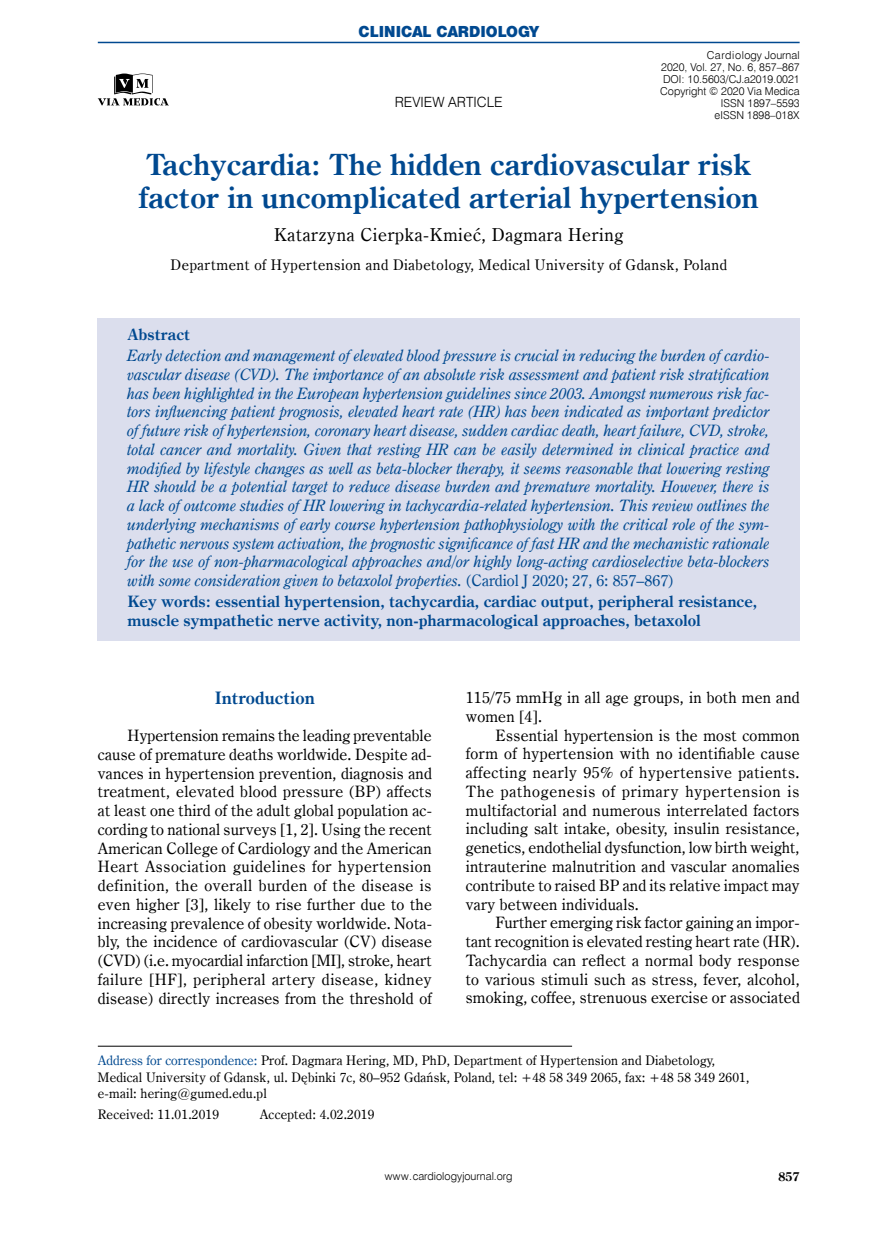
<style>
.page{position:relative;width:872px;height:1234px;background:#fff}
.page>*{position:absolute;margin:0;border:0;box-sizing:border-box;transform-origin:0 0}
.t1{font:700 29.4px/33px "Century Oldst EU";color:#004990}
.t2{font:17.85px "Century Oldst EU";letter-spacing:.035em;color:#000}
.t3{font:700 17.25px "Century Oldst EU";color:#004990}
.t4{font:15.75px/18.8px "Century Oldst EU";letter-spacing:.015em;color:#000;text-align:justify}
.t5{font:italic 15.75px/18.8px "Century Oldst EU";color:#004990;text-align:justify}
.t6{font:700 15.75px/18.8px "Century Oldst EU";color:#004990}
.t7{font:14.7px "Century Oldst EU";letter-spacing:.035em;color:#000}
.t8{font:14.1px "Swis 721 Blk 2 EU";color:#004990}
.t9{font:14.1px "Swis 721 Lt EU";color:#000}
.t10{font:13.2px/16.5px "Century Oldst EU";letter-spacing:.015em;color:#000}
.t11{font:700 12.75px "Century Oldst EU";color:#000}
.t12{font:10.95px/12px "Swis 721 Lt EU";color:#000;text-align:right}
.s1{font-style:normal}
.s2{color:#004990}
</style>
<div class="page">
<div style="left:97px;top:318px;width:702px;height:323px;background:#dbdeed"></div>
<hr style="left:98px;top:1045px;width:474px;height:1px;background:#000">
<hr style="left:98px;top:42px;width:701px;height:1px;background:#004990">
<svg style="left:98px;top:74px;width:71px;height:32px"></svg>
<p class="t8" style="left:358px;top:22px;width:182px">CLINICAL CARDIOLOGY</p>
<p class="t9" style="left:395px;top:93px;width:109px">revi ew artic le</p>
<p class="t12" style="left:660px;top:49px;width:141px">Cardiology Journal<br>2020, Vol. 27, No. 6, 857–867<br>DOI: 10.5603/CJ.a2019.0021<br>Copyright © 2020 Via Medica<br>ISSN 1897–5593<br>eISSN 1898–018X</p>
<h1 class="t1" style="left:139px;top:149px;width:621px">Tachycardia: The hidden cardiovascular risk factor in uncomplicated arterial hypertension</h1>
<p class="t2" style="left:274px;top:223px;width:351px">Katarzyna Cierpka-Kmieć, Dagmara Hering</p>
<p class="t7" style="left:171px;top:256px;width:558px">Department of Hypertension and Diabetology, Medical University of Gdansk, Poland</p>
<p class="t6" style="left:128px;top:326px;width:64px">Abstract</p>
<p class="t5" style="left:128px;top:346px;width:644px">Early detection and management of elevated blood pressure is crucial in reducing the burden of cardio&shy;vascular disease (CVD). The importance of an absolute risk assessment and patient risk stratification has been highlighted in the European hypertension guidelines since 2003. Amongst numerous risk fac&shy;tors influencing patient prognosis, elevated heart rate (HR) has been indicated as important predictor of future risk of hypertension, coronary heart disease, sudden cardiac death, heart failure, CVD, stroke, total cancer and mortality. Given that resting HR can be easily determined in clinical practice and modified by lifestyle changes as well as beta-blocker therapy, it seems reasonable that lowering resting HR should be a potential target to reduce disease burden and premature mortality. However, there is a lack of outcome studies of HR lowering in tachycardia-related hypertension. This review outlines the underlying mechanisms of early course hypertension pathophysiology with the critical role of the sym&shy;pathetic nervous system activation, the prognostic significance of fast HR and the mechanistic rationale for the use of non-pharmacological approaches and/or highly long-acting cardioselective beta-blockers with some consideration given to betaxolol properties. <span class="s1">(Cardiol J 2020; 27, 6: 857–867)</span></p>
<p class="t6" style="left:128px;top:592px;width:631px">Key words: essential hypertension, tachycardia, cardiac output, peripheral resistance, muscle sympathetic nerve activity, non-pharmacological approaches, betaxolol</p>
<p class="t3" style="left:215px;top:687px;width:102px">Introduction</p>
<p class="t4" style="left:98px;top:726px;width:336px;text-indent:30px">Hypertension remains the leading preventable cause of premature deaths worldwide. Despite ad&shy;vances in hypertension prevention, diagnosis and treatment, elevated blood pressure (BP) affects at least one third of the adult global population ac&shy;cording to national surveys [1, 2]. Using the recent American College of Cardiology and the American Heart Association guidelines for hypertension definition, the overall burden of the disease is even higher [3], likely to rise further due to the increasing prevalence of obesity worldwide. Nota&shy;bly, the incidence of cardiovascular (CV) disease (CVD) (i.e. myocardial infarction [MI], stroke, heart failure [HF], peripheral artery disease, kidney disease) directly increases from the threshold of</p>
<p class="t4" style="left:466px;top:688px;width:335px">115/75 mmHg in all age groups, in both men and women [4].</p>
<p class="t4" style="left:466px;top:725px;width:336px;text-indent:30px">Essential hypertension is the most common form of hypertension with no identifiable cause affecting nearly 95% of hypertensive patients.<br>The pathogenesis of primary hypertension is multifactorial and numerous interrelated factors including salt intake, obesity, insulin resistance, genetics, endothelial dysfunction, low birth weight, intrauterine malnutrition and vascular anomalies contribute to raised BP and its relative impact may vary between individuals.</p>
<p class="t4" style="left:466px;top:913px;width:335px;text-indent:30px">Further emerging risk factor gaining an impor&shy;tant recognition is elevated resting heart rate (HR).<br>Tachycardia can reflect a normal body response to various stimuli such as stress, fever, alcohol, smoking, coffee, strenuous exercise or associated</p>
<p class="t10" style="left:98px;top:1052px;width:653px"><span class="s2">Address for correspondence:</span> Prof. Dagmara Hering, MD, PhD, Department of Hypertension and Diabetology,<br>Medical University of Gdansk, ul. Dębinki 7c, 80–952 Gdańsk, Poland, tel: +48 58 349 2065, fax: +48 58 349 2601, e-mail: hering@gumed.edu.pl</p>
<p class="t10" style="left:98px;top:1105px;width:123px">Received: 11.01.2019</p>
<p class="t10" style="left:260px;top:1105px;width:116px">Accepted: 4.02.2019</p>
<p class="t12" style="left:385px;top:1170px;width:129px">www.cardiologyjournal.org</p>
<p class="t11" style="left:778px;top:1167px;width:23px">857</p>
</div>
